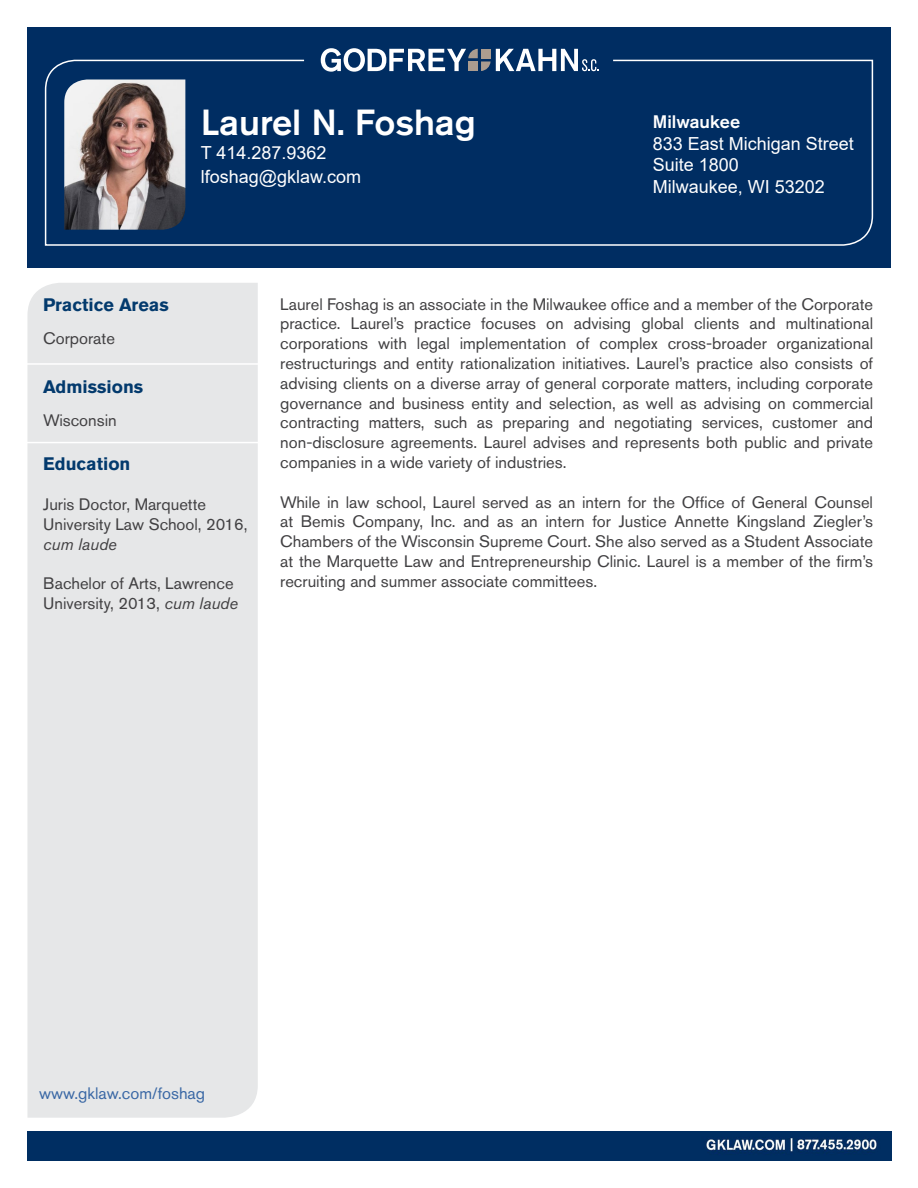
<style>
.page{position:relative;width:918px;height:1188px;background:#fff}
.page>*{position:absolute;margin:0;border:0;box-sizing:border-box;transform-origin:0 0}
.t1{font:500 36px "Akzidenz Grotesk Std";color:#fff}
.t2{font:18px/21.6px "Arial";color:#fff}
.t3{font:700 18px "Akzidenz Grotesk Std";color:#033a6d}
.t4{font:500 18px "Akzidenz Grotesk Std";color:#fff}
.t5{font:16.5px/19.8px "Akzidenz Grotesk Std";color:#414042}
.t6{font:16.5px "Akzidenz Grotesk Std";color:#3a68a5}
.t7{font:italic 16.5px "Akzidenz Grotesk Std";color:#414042}
.s1{font-style:italic}
</style>
<div class="page">
<div style="left:27px;top:27px;width:864px;height:241px;background:#002d62"></div>
<svg style="left:321px;top:48px;width:257px;height:11px"></svg>
<svg style="left:44px;top:59px;width:830px;height:187px"></svg>
<img style="left:64px;top:80px;width:121px;height:150px">
<div style="left:27px;top:283px;width:231px;height:835px;background:#e6e7e8"></div>
<hr style="left:21px;top:363px;width:243px;height:2px;background:#fff">
<hr style="left:22px;top:442px;width:243px;height:1px;background:#fff">
<div style="left:28px;top:1131px;width:864px;height:29px;background:#002e62"></div>
<h1 class="t1" style="left:201px;top:100px;width:276px">Laurel N. Foshag</h1>
<p class="t2" style="left:201px;top:140px;width:162px;line-height:24px">T 414.287.9362 lfoshag@gklaw.com</p>
<p class="t4" style="left:653px;top:111px;width:89px">Milwaukee</p>
<p class="t2" style="left:653px;top:133px;width:202px">833 East Michigan Street<br>Suite 1800<br>Milwaukee, WI 53202</p>
<p class="t3" style="left:43px;top:295px;width:127px">Practice Areas</p>
<p class="t5" style="left:43px;top:329px;width:73px">Corporate</p>
<p class="t3" style="left:43px;top:376px;width:102px">Admissions</p>
<p class="t5" style="left:43px;top:410px;width:75px">Wisconsin</p>
<p class="t3" style="left:43px;top:454px;width:89px">Education</p>
<p class="t5" style="left:43px;top:494px;width:206px">Juris Doctor, Marquette<br>University Law School, 2016,</p>
<p class="t7" style="left:43px;top:534px;width:75px">cum laude</p>
<p class="t5" style="left:43px;top:573px;width:196px">Bachelor of Arts, Lawrence<br>University, 2013, <span class="s1">cum laude</span></p>
<p class="t5" style="left:280px;top:294px;width:594px;text-align:justify">Laurel Foshag is an associate in the Milwaukee office and a member of the Corporate practice. Laurel’s practice focuses on advising global clients and multinational corporations with legal implementation of complex cross-broader organizational restructurings and entity rationalization initiatives. Laurel’s practice also consists of advising clients on a diverse array of general corporate matters, including corporate governance and business entity and selection, as well as advising on commercial contracting matters, such as preparing and negotiating services, customer and non-disclosure agreements. Laurel advises and represents both public and private companies in a wide variety of industries.</p>
<p class="t5" style="left:280px;top:492px;width:594px;text-align:justify">While in law school, Laurel served as an intern for the Office of General Counsel at Bemis Company, Inc. and as an intern for Justice Annette Kingsland Ziegler’s Chambers of the Wisconsin Supreme Court. She also served as a Student Associate at the Marquette Law and Entrepreneurship Clinic. Laurel is a member of the firm’s recruiting and summer associate committees.</p>
<p class="t6" style="left:39px;top:1084px;width:168px">www.gklaw.com/foshag</p>
</div>
